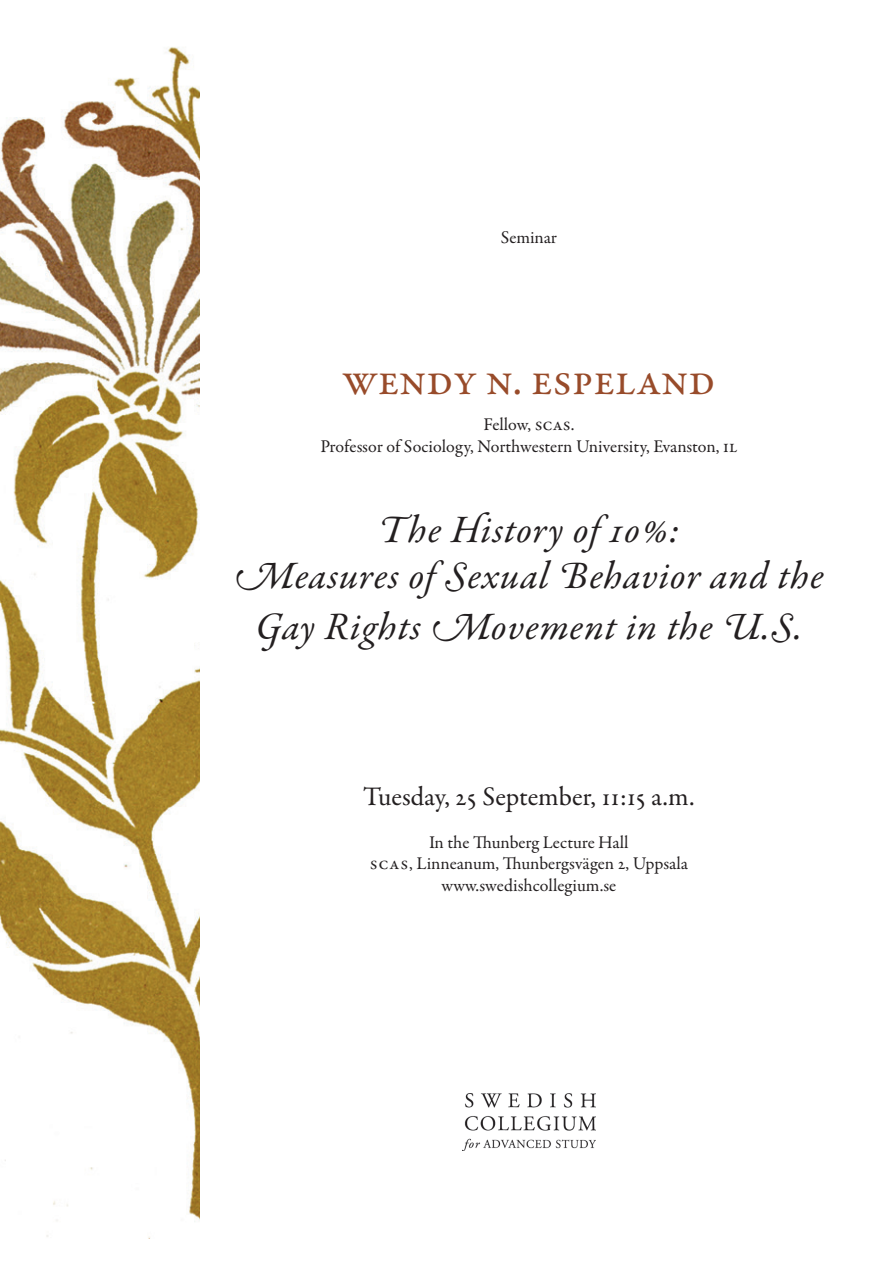
<style>
.page{position:relative;width:893px;height:1263px;background:#fff}
.page>*{position:absolute;margin:0;border:0;box-sizing:border-box;transform-origin:0 0}
.t1{font:45px "Garamond Premr Pro";color:#984b2a}
.t2{font:italic 39px/46.8px "Garamond Premr Pro";letter-spacing:.02em;color:#231f20;text-align:center}
.t3{font:27px "Garamond Premr Pro";letter-spacing:-.015em;color:#231f20}
.t4{font:18px/21.6px "Garamond Premr Pro";color:#231f20;text-align:center}
</style>
<div class="page">
<img style="left:462px;top:1093px;width:133px;height:58px">
<img style="left:0;top:47px;width:200px;height:1192px">
<p class="t4" style="left:501px;top:226px;width:58px">Seminar</p>
<h1 class="t1" style="left:342px;top:353px;width:375px">wendy n. espeland</h1>
<p class="t4" style="left:320px;top:414px;width:419px">Fellow, scas.<br>Professor of Sociology, Northwestern University, Evanston, il</p>
<h2 class="t2" style="left:234px;top:508px;width:591px">The History of 10%:<br>Measures of Sexual Behavior and the</h2>
<h2 class="t2" style="left:255px;top:605px;width:549px">Gay Rights Movement in the U.S.</h2>
<h3 class="t3" style="left:363px;top:780px;width:333px">Tuesday, 25 September, 11:15 a.m.</h3>
<p class="t4" style="left:370px;top:832px;width:320px">In the Thunberg Lecture Hall<br>scas, Linneanum, Thunbergsvägen 2, Uppsala www.swedishcollegium.se</p>
</div>
